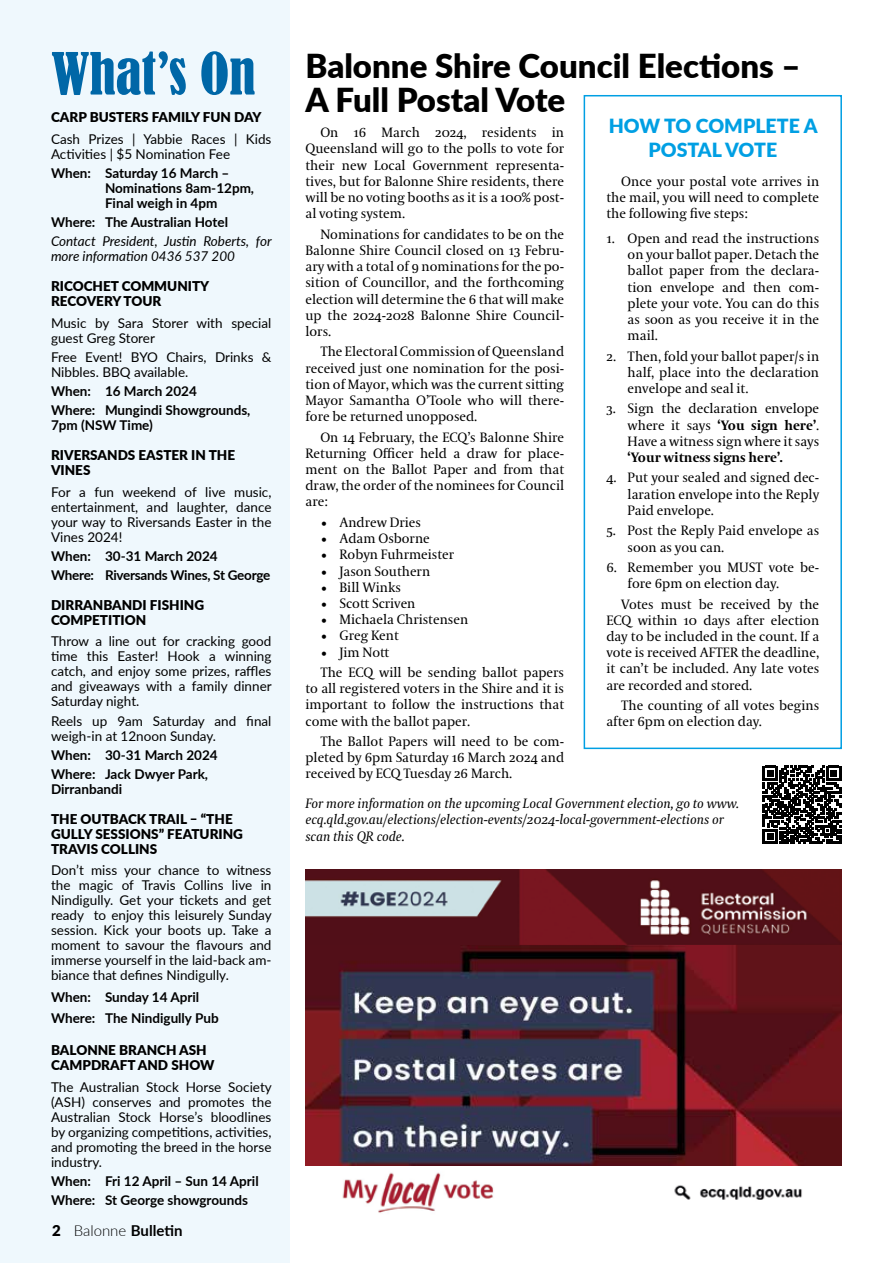
<style>
.page{position:relative;width:893px;height:1263px;background:#fff}
.page>*{position:absolute;margin:0;border:0;box-sizing:border-box;transform-origin:0 0}
.t1{font:condensed 54px "Bernard";color:#0067a7}
.t2{font:900 33px/34.5px "Lato";color:#000}
.t3{font:900 19.5px/23.4px "Lato";color:#009fe3;text-align:center}
.t4{font:700 15px "Lato";color:#000}
.t5{font:13.5px/16.2px "Coranto 2";color:#000;text-align:justify}
.t6{font:13.5px/15px "Lato";color:#000}
.t7{font:700 13.5px/19.2px "Lato";color:#000}
.t8{font:900 13.5px/15px "Lato";color:#000}
.t9{font:italic 13.5px/16.2px "Coranto 2";color:#000}
.t10{font:italic 13.5px/15px "Lato";color:#000}
.t11{font:700 13.5px/19.2px "Lato";letter-spacing:-.02em;color:#000}
.t12{font:700 13.5px "Coranto 2";color:#000}
.s1{font-weight:900}
.s2{font-weight:300}
.s3{font-weight:700}
</style>
<div class="page">
<div style="left:584px;top:95px;width:258px;height:654px;border:2px solid #009fe3"></div>
<img style="left:305px;top:869px;width:537px;height:344px">
<svg style="left:763px;top:766px;width:78px;height:78px"></svg>
<div style="left:0;top:0;width:289px;height:1263px;background:#eff8fd"></div>
<h1 class="t1" style="left:51px;top:42px;width:206px">What’s On</h1>
<p class="t8" style="left:51px;top:109px;width:212px">CARP BUSTERS FAMILY FUN DAY</p>
<p class="t6" style="left:51px;top:131px;width:222px">Cash Prizes | Yabbie Races | Kids<br>Activities | $5 Nomination Fee</p>
<p class="t7" style="left:105px;top:165px;width:151px;line-height:15px;text-indent:-54px">When: Saturday 16 March –<br>Nominations 8am-12pm,<br>Final weigh in 4pm</p>
<p class="t7" style="left:51px;top:212px;width:179px">Where: The Australian Hotel</p>
<p class="t10" style="left:51px;top:233px;width:222px">Contact President, Justin Roberts, for more information 0436 537 200</p>
<p class="t8" style="left:51px;top:278px;width:160px">RICOCHET COMMUNITY<br>RECOVERY TOUR</p>
<p class="t6" style="left:51px;top:315px;width:222px">Music by Sara Storer with special guest Greg Storer</p>
<p class="t6" style="left:51px;top:349px;width:222px">Free Event! BYO Chairs, Drinks &amp;<br>Nibbles. BBQ available.</p>
<p class="t7" style="left:51px;top:381px;width:201px">When: 16 March 2024<br>Where: Mungindi Showgrounds,</p>
<p class="t7" style="left:51px;top:415px;width:103px">7pm (NSW Time)</p>
<p class="t8" style="left:51px;top:447px;width:186px">RIVERSANDS EASTER IN THE<br>VINES</p>
<p class="t6" style="left:51px;top:484px;width:222px;text-align:justify">For a fun weekend of live music, entertainment, and laughter, dance your way to Riversands Easter in the Vines 2024!</p>
<p class="t11" style="left:51px;top:546px;width:221px">When: 30-31 March 2024<br>Where: Riversands Wines, St George</p>
<p class="t8" style="left:51px;top:597px;width:155px">DIRRANBANDI FISHING<br>COMPETITION</p>
<p class="t6" style="left:51px;top:633px;width:222px;text-align:justify">Throw a line out for cracking good time this Easter! Hook a winning catch, and enjoy some prizes, raffles and giveaways with a family dinner Saturday night.</p>
<p class="t6" style="left:51px;top:713px;width:222px">Reels up 9am Saturday and final weigh-in at 12noon Sunday.</p>
<p class="t7" style="left:51px;top:745px;width:168px">When: 30-31 March 2024<br>Where: Jack Dwyer Park,</p>
<p class="t7" style="left:51px;top:779px;width:73px">Dirranbandi</p>
<p class="t8" style="left:51px;top:811px;width:193px">THE OUTBACK TRAIL – “THE<br>GULLY SESSIONS” FEATURING<br>TRAVIS COLLINS</p>
<p class="t6" style="left:51px;top:862px;width:222px;text-align:justify">Don’t miss your chance to witness the magic of Travis Collins live in Nindigully. Get your tickets and get ready to enjoy this leisurely Sunday session. Kick your boots up. Take a moment to savour the flavours and immerse yourself in the laid-back am&shy;biance that defines Nindigully.</p>
<p class="t7" style="left:51px;top:985px;width:169px;line-height:21.5px">When: Sunday 14 April<br>Where: The Nindigully Pub</p>
<p class="t8" style="left:51px;top:1042px;width:165px">BALONNE BRANCH ASH<br>CAMPDRAFT AND SHOW</p>
<p class="t6" style="left:51px;top:1078px;width:222px;text-align:justify">The Australian Stock Horse Society (ASH) conserves and promotes the Australian Stock Horse’s bloodlines by organizing competitions, activities, and promoting the breed in the horse industry.</p>
<p class="t7" style="left:51px;top:1171px;width:209px">When: Fri 12 April – Sun 14 April<br>Where: St George showgrounds</p>
<p class="t4" style="left:52px;top:1219px;width:132px"><span class="s1">2</span> <span class="s2">Balonne</span> Bulletin</p>
<h2 class="t2" style="left:305px;top:47px;width:497px">Balonne Shire Council Elections –<br>A Full Postal Vote</h2>
<h3 class="t3" style="left:609px;top:114px;width:210px">HOW TO COMPLETE A<br>POSTAL VOTE</h3>
<p class="t5" style="left:606px;top:174px;width:214px;text-indent:15px">Once your postal vote arrives in the mail, you will need to complete the following five steps:</p>
<p class="t5" style="left:628px;top:231px;width:193px;text-indent:-21px">1. Open and read the instructions on your ballot paper. Detach the ballot paper from the declara&shy;tion envelope and then com&shy;plete your vote. You can do this as soon as you receive it in the mail.</p>
<p class="t5" style="left:628px;top:348px;width:193px;text-indent:-21px">2. Then, fold your ballot paper/s in half, place into the declaration envelope and seal it.</p>
<p class="t5" style="left:628px;top:401px;width:193px;text-indent:-21px">3. Sign the declaration envelope where it says <span class="s3">‘You sign here’</span>.<br>Have a witness sign where it says</p>
<p class="t12" style="left:628px;top:449px;width:157px">‘Your witness signs here’.</p>
<p class="t5" style="left:628px;top:470px;width:193px;text-indent:-21px">4. Put your sealed and signed dec&shy;laration envelope into the Reply Paid envelope.</p>
<p class="t5" style="left:628px;top:523px;width:193px;text-indent:-21px">5. Post the Reply Paid envelope as soon as you can.</p>
<p class="t5" style="left:628px;top:560px;width:193px;text-indent:-21px">6. Remember you MUST vote be&shy;fore 6pm on election day.</p>
<p class="t5" style="left:606px;top:596px;width:214px;text-indent:15px">Votes must be received by the ECQ within 10 days after election day to be included in the count. If a vote is received AFTER the deadline, it can’t be included. Any late votes are recorded and stored.</p>
<p class="t5" style="left:606px;top:698px;width:214px;text-indent:15px">The counting of all votes begins after 6pm on election day.</p>
<p class="t5" style="left:305px;top:125px;width:260px;text-indent:15px">On 16 March 2024, residents in Queensland will go to the polls to vote for their new Local Government representa&shy;tives, but for Balonne Shire residents, there will be no voting booths as it is a 100% post&shy;al voting system.</p>
<p class="t5" style="left:305px;top:227px;width:260px;text-indent:15px">Nominations for candidates to be on the Balonne Shire Council closed on 13 Febru&shy;ary with a total of 9 nominations for the po&shy;sition of Councillor, and the forthcoming election will determine the 6 that will make up the 2024-2028 Balonne Shire Council&shy;lors.</p>
<p class="t5" style="left:305px;top:344px;width:260px;text-indent:15px">The Electoral Commission of Queensland received just one nomination for the posi&shy;tion of Mayor, which was the current sitting Mayor Samantha O’Toole who will there&shy;fore be returned unopposed.</p>
<p class="t5" style="left:305px;top:429px;width:260px;text-indent:15px">On 14 February, the ECQ’s Balonne Shire Returning Officer held a draw for place&shy;ment on the Ballot Paper and from that draw, the order of the nominees for Council are:</p>
<p class="t5" style="left:320px;top:515px;width:102px">• Andrew Dries</p>
<p class="t5" style="left:320px;top:531px;width:111px">• Adam Osborne</p>
<p class="t5" style="left:320px;top:547px;width:135px">• Robyn Fuhrmeister</p>
<p class="t5" style="left:320px;top:563px;width:111px">• Jason Southern</p>
<p class="t5" style="left:320px;top:579px;width:82px">• Bill Winks</p>
<p class="t5" style="left:320px;top:596px;width:97px">• Scott Scriven</p>
<p class="t5" style="left:320px;top:612px;width:149px">• Michaela Christensen</p>
<p class="t5" style="left:320px;top:628px;width:80px">• Greg Kent</p>
<p class="t5" style="left:320px;top:642px;width:245px;line-height:20.4px">• Jim Nott<br>The ECQ will be sending ballot papers</p>
<p class="t5" style="left:305px;top:681px;width:260px">to all registered voters in the Shire and it is important to follow the instructions that come with the ballot paper.</p>
<p class="t5" style="left:305px;top:734px;width:260px;text-indent:15px">The Ballot Papers will need to be com&shy;pleted by 6pm Saturday 16 March 2024 and received by ECQ Tuesday 26 March.</p>
<p class="t9" style="left:305px;top:796px;width:435px">For more information on the upcoming Local Government election, go to www. ecq.qld.gov.au/elections/election-events/2024-local-government-elections or scan this QR code.</p>
</div>
